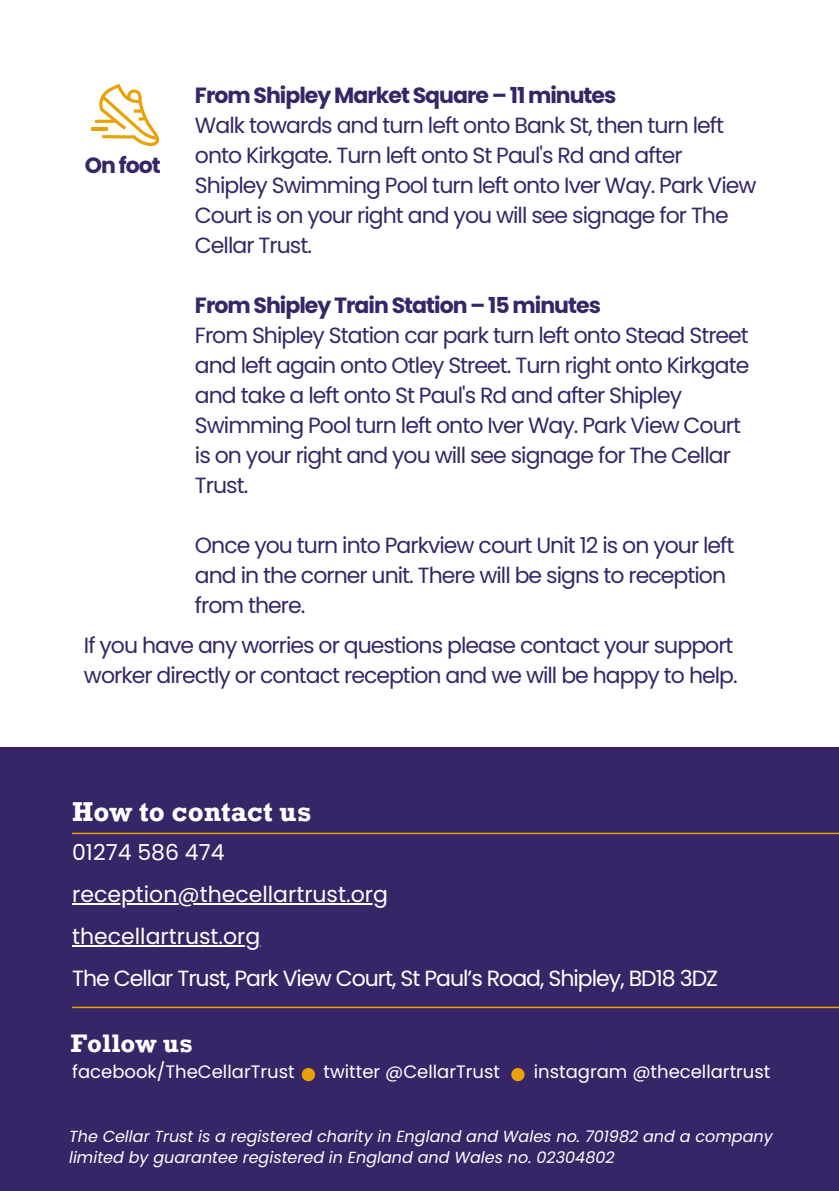
<style>
.page{position:relative;width:839px;height:1191px;background:#fff}
.page>*{position:absolute;margin:0;border:0;box-sizing:border-box;transform-origin:0 0}
.t1{font:700 28px "Rockwell Std";color:#fff}
.t2{font:700 26px "Rockwell Std";color:#fff}
.t3{font:22px/30px "Poppins";letter-spacing:-.045em;color:#362668}
.t4{font:22px "Poppins";color:#fff}
.t5{font:22px "Poppins";letter-spacing:-.045em;color:#fff}
.t6{font:700 22px "Poppins";letter-spacing:-.045em;color:#362668}
.t7{font:18px "Poppins";color:#fff}
.t8{font:italic 16px/21.4px "Poppins";color:#fff}
.s1{font-weight:700}
</style>
<div class="page">
<svg style="left:95px;top:84px;width:65px;height:61px"></svg>
<hr style="left:92px;top:128px;width:16px;height:3px;background:#eaa103">
<div style="left:0;top:747px;width:838px;height:444px;background:#362668"></div>
<hr style="left:72px;top:904px;width:316px;height:1px;background:#fff">
<hr style="left:72px;top:946px;width:188px;height:1px;background:#fff">
<hr style="left:72px;top:833px;width:766px;height:1px;background:#eaa103">
<hr style="left:72px;top:1007px;width:766px;height:1px;background:#eaa103">
<svg style="left:302px;top:1068px;width:13px;height:13px"></svg>
<svg style="left:511px;top:1068px;width:13px;height:13px"></svg>
<h3 class="t6" style="left:85px;top:150px;width:77px">On foot</h3>
<p class="t3" style="left:195px;top:80px;width:563px"><span class="s1">From Shipley Market Square – 11 minutes<br></span>Walk towards and turn left onto Bank St, then turn left onto Kirkgate. Turn left onto St Paul's Rd and after Shipley Swimming Pool turn left onto Iver Way. Park View Court is on your right and you will see signage for The Cellar Trust.</p>
<h2 class="t3" style="left:195px;top:290px;width:556px"><span class="s1">From Shipley Train Station – 15 minutes<br></span>From Shipley Station car park turn left onto Stead Street and left again onto Otley Street. Turn right onto Kirkgate and take a left onto St Paul's Rd and after Shipley Swimming Pool turn left onto Iver Way. Park View Court is on your right and you will see signage for The Cellar Trust.</h2>
<h3 class="t3" style="left:195px;top:530px;width:541px">Once you turn into Parkview court Unit 12 is on your left and in the corner unit. There will be signs to reception from there.</h3>
<h3 class="t3" style="left:84px;top:630px;width:655px">If you have any worries or questions please contact your support worker directly or contact reception and we will be happy to help.</h3>
<h1 class="t1" style="left:72px;top:801px;width:241px">How to contact us</h1>
<h3 class="t4" style="left:72px;top:837px;width:154px">01274 586 474</h3>
<h3 class="t4" style="left:72px;top:879px;width:317px">reception@thecellartrust.org</h3>
<h3 class="t4" style="left:72px;top:921px;width:190px">thecellartrust.org</h3>
<h3 class="t5" style="left:72px;top:963px;width:647px">The Cellar Trust, Park View Court, St Paul’s Road, Shipley, BD18 3DZ</h3>
<p class="t2" style="left:70px;top:1035px;width:124px">Follow us</p>
<h3 class="t7" style="left:72px;top:1059px;width:224px">facebook/TheCellarTrust</h3>
<h3 class="t7" style="left:323px;top:1059px;width:178px">twitter @CellarTrust</h3>
<h3 class="t7" style="left:534px;top:1059px;width:238px">instagram @thecellartrust</h3>
<h1 class="t8" style="left:69px;top:1126px;width:705px">The Cellar Trust is a registered charity in England and Wales no. 701982 and a company limited by guarantee registered in England and Wales no. 02304802</h1>
</div>
